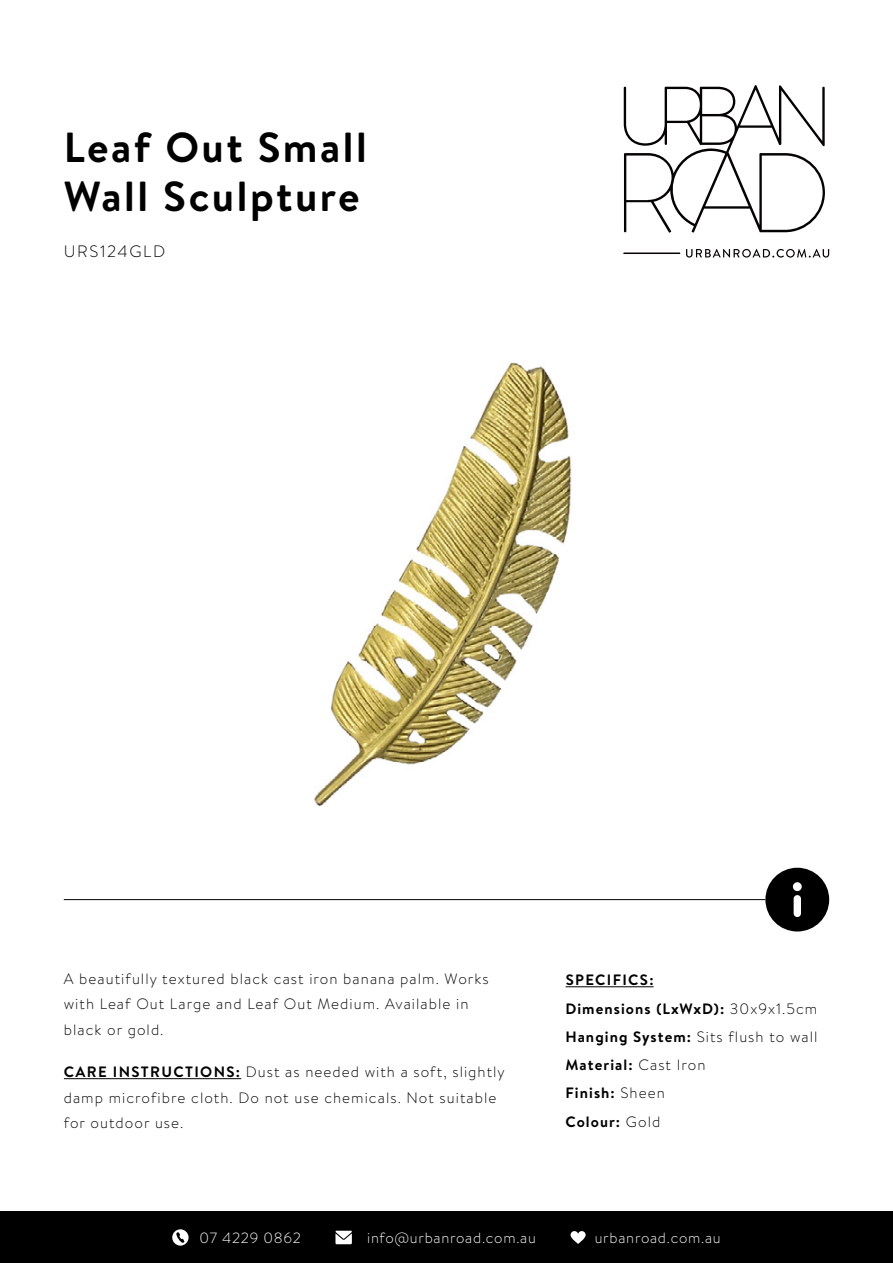
<style>
.page{position:relative;width:893px;height:1263px;background:#fff}
.page>*{position:absolute;margin:0;border:0;box-sizing:border-box;transform-origin:0 0}
.t1{font:700 42px/49.5px "Brandon Text";letter-spacing:.06em;color:#000}
.t2{font:300 16.5px "Brandon Text";letter-spacing:.1em;color:#000}
.t3{font:300 15px/25.5px "Brandon Text";letter-spacing:.07em;color:#000}
.t4{font:700 15px/28.2px "Brandon Text";letter-spacing:.07em;color:#000}
.t5{font:300 14.85px "Brandon Text";letter-spacing:.05em;color:#fff}
.s1{font-weight:700}
.s2{font-weight:300}
</style>
<div class="page">
<svg style="left:624px;top:85px;width:201px;height:148px"></svg>
<hr style="left:623px;top:252px;width:57px;height:2px;background:#050203">
<svg style="left:686px;top:249px;width:143px;height:9px"></svg>
<hr style="left:64px;top:899px;width:701px;height:1px;background:#000">
<svg style="left:765px;top:868px;width:64px;height:63px"></svg>
<div style="left:0;top:1212px;width:893px;height:51px;background:#000"></div>
<svg style="left:571px;top:1231px;width:15px;height:13px"></svg>
<svg style="left:172px;top:1229px;width:17px;height:16px"></svg>
<svg style="left:335px;top:1231px;width:17px;height:13px"></svg>
<hr style="left:64px;top:1078px;width:177px;height:1px;background:#000">
<hr style="left:566px;top:986px;width:88px;height:1px;background:#000">
<img style="left:314px;top:362px;width:258px;height:445px">
<h1 class="t1" style="left:64px;top:122px;width:305px">Leaf Out Small<br>Wall Sculpture</h1>
<p class="t2" style="left:64px;top:240px;width:103px">URS124GLD</p>
<p class="t3" style="left:64px;top:965px;width:426px">A beautifully textured black cast iron banana palm. Works with Leaf Out Large and Leaf Out Medium. Available in black or gold.</p>
<p class="t3" style="left:64px;top:1059px;width:442px"><span class="s1">CARE INSTRUCTIONS:</span> Dust as needed with a soft, slightly damp microfibre cloth. Do not use chemicals. Not suitable for outdoor use.</p>
<p class="t4" style="left:566px;top:966px;width:253px">SPECIFICS:<br>Dimensions (LxWxD): <span class="s2">30x9x1.5cm<br></span>Hanging System: <span class="s2">Sits flush to wall<br></span>Material: <span class="s2">Cast Iron<br></span>Finish: <span class="s2">Sheen<br></span>Colour: <span class="s2">Gold</span></p>
<p class="t5" style="left:200px;top:1227px;width:103px">07 4229 0862</p>
<p class="t5" style="left:367px;top:1227px;width:170px">info@urbanroad.com.au</p>
<p class="t5" style="left:595px;top:1227px;width:127px">urbanroad.com.au</p>
</div>
